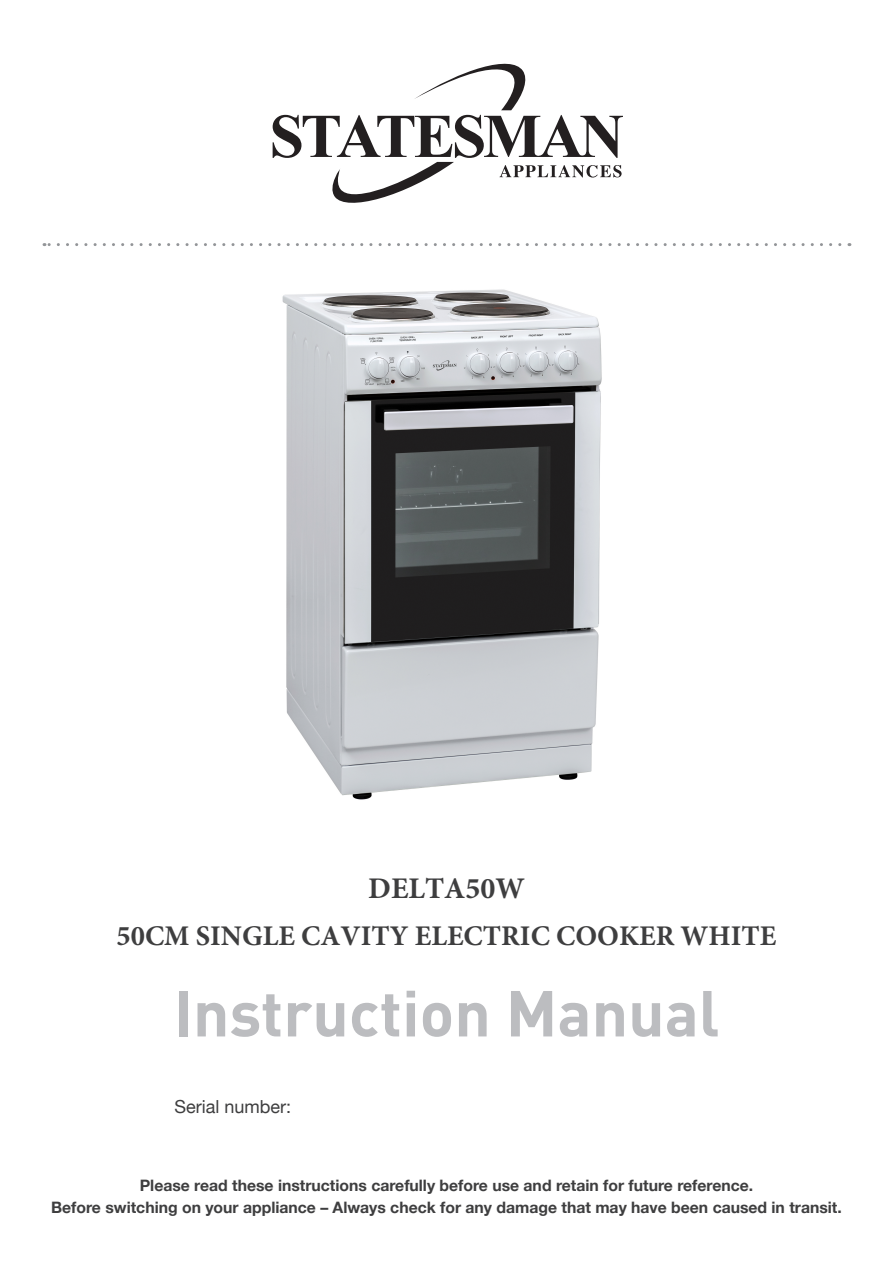
<style>
.page{position:relative;width:893px;height:1263px;background:#fff}
.page>*{position:absolute;margin:0;border:0;box-sizing:border-box;transform-origin:0 0}
.t1{font:700 63.9px "DIN Pro";color:#bcbdc0}
.t2{font:700 30px "Minion Pro";color:#3e3e3f}
.t3{font:700 28.5px "Minion Pro";color:#3e3e3f}
.t4{font:18px "Helvetica Neue";color:#3e3e3f}
.t5{font:700 15.75px/22.5px "Helvetica Neue";color:#3e3e3f;text-align:center}
</style>
<div class="page">
<svg style="left:44px;top:243px;width:796px;height:3px"></svg>
<svg style="left:273px;top:63px;width:350px;height:140px"></svg>
<img style="left:282px;top:289px;width:320px;height:511px">
<h2 class="t2" style="left:368px;top:867px;width:158px">DELTA50W</h2>
<h3 class="t3" style="left:117px;top:915px;width:661px">50CM SINGLE CAVITY ELECTRIC COOKER WHITE</h3>
<h1 class="t1" style="left:173px;top:970px;width:548px">Instruction Manual</h1>
<p class="t4" style="left:174px;top:1093px;width:118px">Serial number:</p>
<p class="t5" style="left:51px;top:1174px;width:792px">Please read these instructions carefully before use and retain for future reference.<br>Before switching on your appliance – Always check for any damage that may have been caused in transit.</p>
</div>
